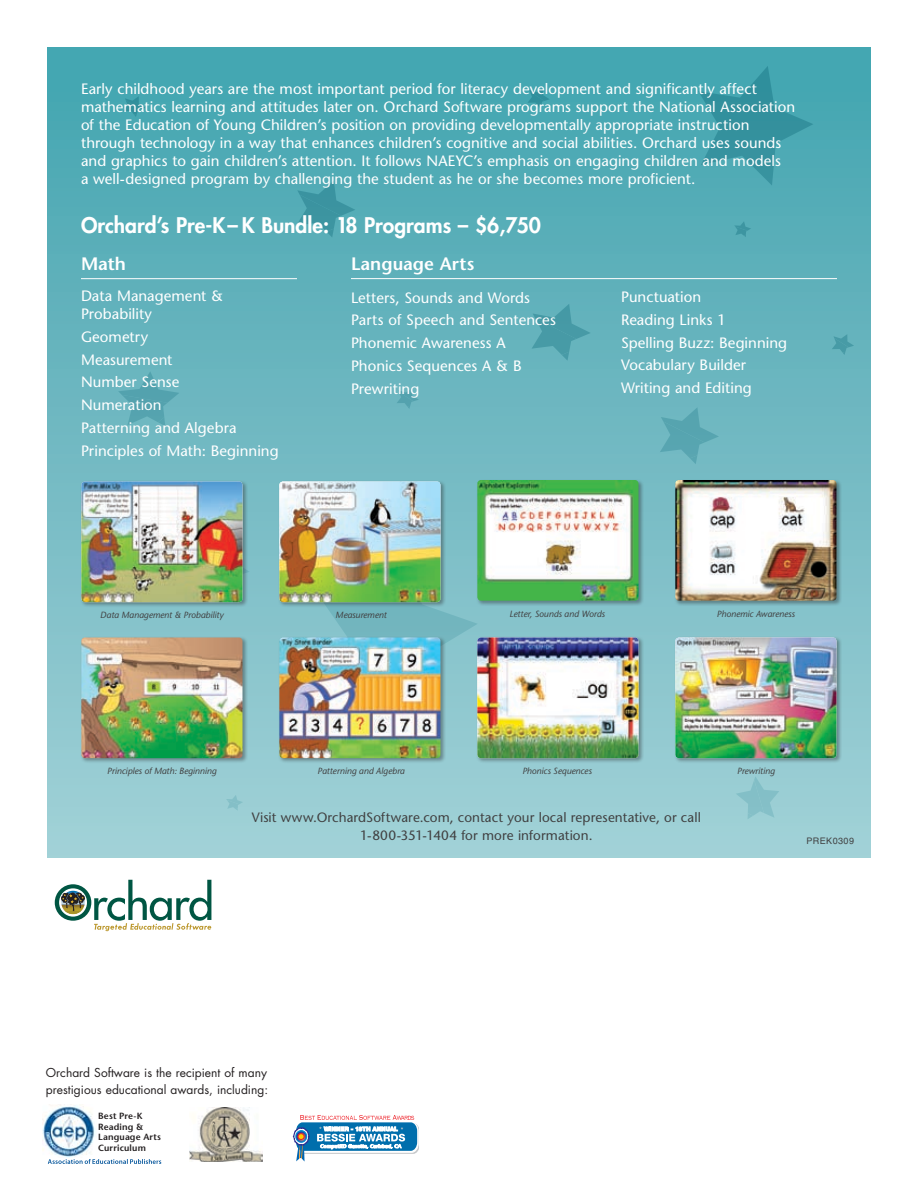
<style>
.page{position:relative;width:918px;height:1188px;background:#fff}
.page>*{position:absolute;margin:0;border:0;box-sizing:border-box;transform-origin:0 0}
.t1{font:800 21px "Futura Std";color:#fff}
.t2{font:600 18px "Stone Sans Std";color:#fff}
.t3{font:500 15px/22.8px "Stone Sans Std";letter-spacing:.005em;color:#fff}
.t4{font:500 13.5px/18px "Stone Sans Std";letter-spacing:.005em;color:#414142;text-align:center}
.t5{font:12px/16.5px "Futura Std";color:#231f20}
.t6{font:italic 500 9px "Stone Sans Std";letter-spacing:-.005em;color:#414142}
.t7{font:600 9px/10.5px "Stone Sans Std";letter-spacing:.015em;color:#231f20}
.t8{font:9px "Helvetica LT Std";letter-spacing:.05em;color:#414142}
</style>
<div class="page">
<div style="left:47px;top:47px;width:824px;height:810px;background:linear-gradient(to bottom,#42a4af,#a2d0d7)"></div>
<svg style="left:314px;top:547px;width:164px;height:166px;background:#7ebdc6"></svg>
<svg style="left:296px;top:181px;width:59px;height:57px;background:#4aa2ad"></svg>
<svg style="left:734px;top:221px;width:17px;height:16px"></svg>
<svg style="left:118px;top:371px;width:61px;height:55px;background:#62aeb8"></svg>
<svg style="left:527px;top:88px;width:23px;height:21px"></svg>
<svg style="left:248px;top:560px;width:2px;height:21px"></svg>
<svg style="left:736px;top:776px;width:43px;height:43px;background:#90c7ce"></svg>
<svg style="left:226px;top:795px;width:17px;height:16px"></svg>
<svg style="left:832px;top:334px;width:22px;height:21px"></svg>
<svg style="left:660px;top:407px;width:59px;height:57px;background:#65b0ba"></svg>
<svg style="left:532px;top:304px;width:59px;height:57px;background:#57a8b3"></svg>
<svg style="left:698px;top:66px;width:115px;height:120px;background:#409eaa"></svg>
<svg style="left:123px;top:96px;width:23px;height:21px"></svg>
<svg style="left:397px;top:388px;width:22px;height:21px"></svg>
<div style="left:80px;top:636px;width:168px;height:128px;background:#231f20;opacity:.4"></div>
<img style="left:81px;top:638px;width:161px;height:120px">
<div style="left:80px;top:480px;width:168px;height:128px;background:#231f20;opacity:.4"></div>
<img style="left:81px;top:482px;width:161px;height:120px">
<div style="left:278px;top:636px;width:168px;height:128px;background:#231f20;opacity:.4"></div>
<img style="left:279px;top:638px;width:161px;height:120px">
<div style="left:278px;top:480px;width:168px;height:128px;background:#231f20;opacity:.4"></div>
<img style="left:279px;top:482px;width:161px;height:120px">
<div style="left:476px;top:479px;width:168px;height:127px;background:#231f20;opacity:.4"></div>
<img style="left:477px;top:480px;width:161px;height:121px">
<div style="left:476px;top:636px;width:168px;height:128px;background:#231f20;opacity:.4"></div>
<img style="left:477px;top:638px;width:161px;height:120px">
<div style="left:674px;top:479px;width:168px;height:127px;background:#231f20;opacity:.4"></div>
<img style="left:675px;top:480px;width:161px;height:121px">
<div style="left:674px;top:636px;width:168px;height:128px;background:#231f20;opacity:.4"></div>
<img style="left:675px;top:638px;width:161px;height:120px">
<svg style="left:55px;top:880px;width:156px;height:51px"></svg>
<svg style="left:292px;top:1115px;width:126px;height:47px"></svg>
<img style="left:189px;top:1107px;width:73px;height:54px">
<img style="left:42px;top:1105px;width:53px;height:53px">
<svg style="left:48px;top:1159px;width:113px;height:5px"></svg>
<hr style="left:81px;top:278px;width:216px;height:1px;background:#fff">
<hr style="left:351px;top:278px;width:486px;height:1px;background:#fff">
<p class="t3" style="left:81px;top:80px;width:716px;line-height:18px">Early childhood years are the most important period for literacy development and significantly affect mathematics learning and attitudes later on. Orchard Software programs support the National Association of the Education of Young Children’s position on providing developmentally appropriate instruction through technology in a way that enhances children’s cognitive and social abilities. Orchard uses sounds and graphics to gain children’s attention. It follows NAEYC’s emphasis on engaging children and models<br>a well-designed program by challenging the student as he or she becomes more proficient.</p>
<h1 class="t1" style="left:81px;top:212px;width:462px">Orchard’s Pre-K – K Bundle: 18 Programs – $6,750</h1>
<p class="t2" style="left:81px;top:253px;width:46px">Math</p>
<p class="t3" style="left:81px;top:287px;width:144px;line-height:18px">Data Management &amp;<br>Probability</p>
<p class="t3" style="left:81px;top:325px;width:199px">Geometry<br>Measurement<br>Number Sense<br>Numeration<br>Patterning and Algebra<br>Principles of Math: Beginning</p>
<p class="t2" style="left:351px;top:253px;width:125px">Language Arts</p>
<p class="t3" style="left:351px;top:286px;width:206px">Letters, Sounds and Words<br>Parts of Speech and Sentences<br>Phonemic Awareness A<br>Phonics Sequences A &amp; B<br>Prewriting</p>
<p class="t3" style="left:621px;top:286px;width:168px">Punctuation<br>Reading Links 1<br>Spelling Buzz: Beginning<br>Vocabulary Builder<br>Writing and Editing</p>
<p class="t6" style="left:100px;top:610px;width:125px">Data Management &amp; Probability</p>
<p class="t6" style="left:336px;top:610px;width:53px">Measurement</p>
<p class="t6" style="left:509px;top:608px;width:97px">Letter, Sounds and Words</p>
<p class="t6" style="left:717px;top:608px;width:80px">Phonemic Awareness</p>
<p class="t6" style="left:107px;top:766px;width:111px">Principles of Math: Beginning</p>
<p class="t6" style="left:317px;top:766px;width:89px">Patterning and Algebra</p>
<p class="t6" style="left:522px;top:766px;width:71px">Phonics Sequences</p>
<p class="t4" style="left:252px;top:809px;width:451px">Visit www.OrchardSoftware.com, contact your local representative, or call<br>1-800-351-1404 for more information.</p>
<p class="t6" style="left:737px;top:766px;width:39px">Prewriting</p>
<p class="t8" style="left:806px;top:836px;width:49px">PREK0309</p>
<p class="t5" style="left:46px;top:1065px;width:224px">Orchard Software is the recipient of many prestigious educational awards, including:</p>
<p class="t7" style="left:98px;top:1111px;width:64px">Best Pre-K<br>Reading &amp;<br>Language Arts<br>Curriculum</p>
</div>
